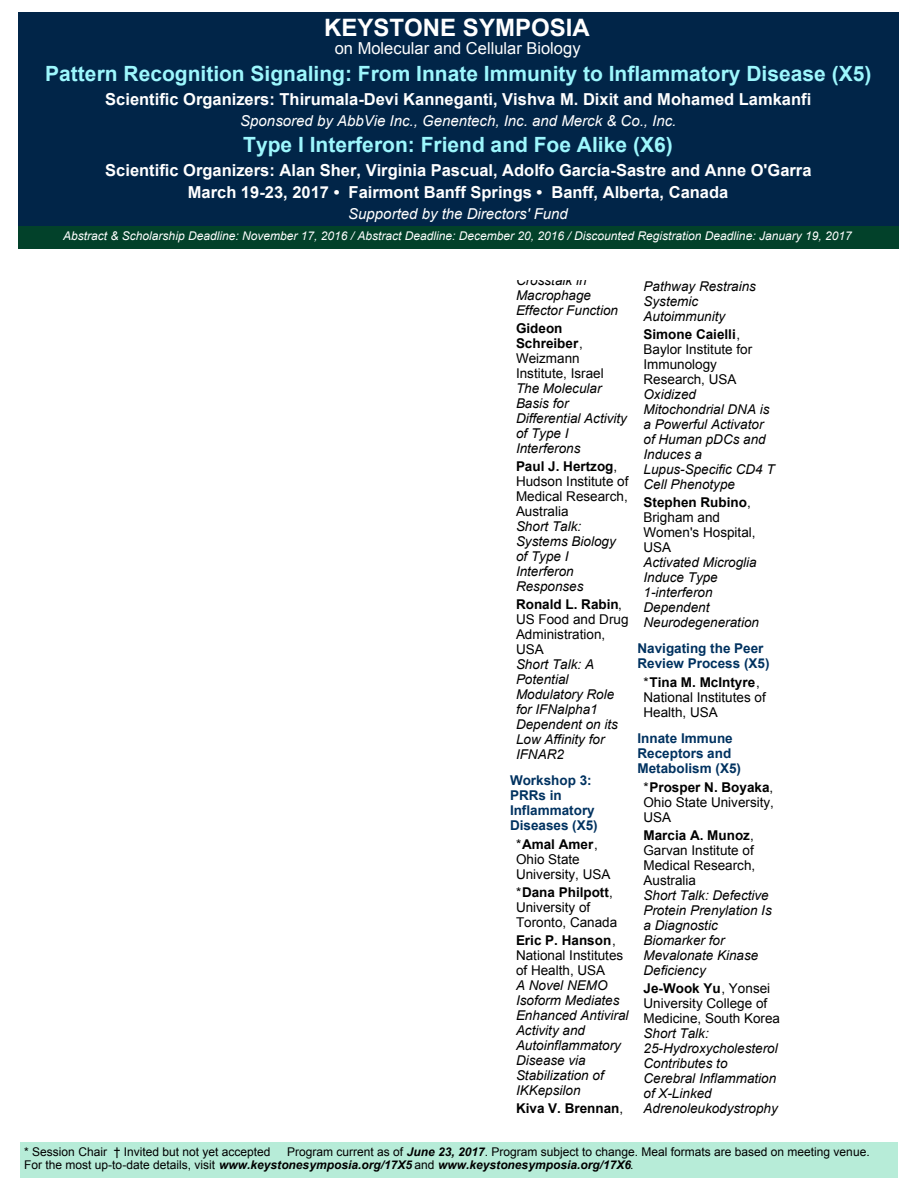
<style>
.page{position:relative;width:918px;height:1188px;background:#fff}
.page>*{position:absolute;margin:0;border:0;box-sizing:border-box;transform-origin:0 0}
.t1{font:700 24px "Arial";color:#fff}
.t2{font:700 21px "Arial";color:#9df7fd}
.t3{font:700 16.5px/22.5px "Arial";color:#fff;text-align:center}
.t4{font:16.5px "Arial";color:#fff}
.t5{font:italic 15px "Arial";color:#fff}
.t6{font:italic 13.5px/15px "Arial";color:#000}
.t7{font:13.5px/15px "Arial";color:#000}
.t8{font:700 13.5px/15px "Arial";color:#003260}
.t9{font:700 13.5px "Arial";color:#000}
.t10{font:12px/13.5px "Arial";color:#000}
.t11{font:italic 12px "Arial";color:#fff}
.s1{font-weight:700}
.s2{font-weight:400}
.s3{font-weight:700;font-style:italic}
</style>
<div class="page">
<div style="left:20px;top:1142px;width:877px;height:36px;background:#b7ecd8"></div>
<div style="left:18px;top:12px;width:881px;height:214px;background:#012548"></div>
<div style="left:18px;top:226px;width:881px;height:23px;background:#02412a"></div>
<h1 class="t1" style="left:324px;top:19px;width:267px">KEYSTONE SYMPOSIA</h1>
<p class="t4" style="left:335px;top:42px;width:247px">on Molecular and Cellular Biology</p>
<h2 class="t2" style="left:45px;top:66px;width:828px">Pattern Recognition Signaling: From Innate Immunity to Inflammatory Disease (X5)</h2>
<p class="t3" style="left:105px;top:89px;width:707px">Scientific Organizers: Thirumala-Devi Kanneganti, Vishva M. Dixit and Mohamed Lamkanfi</p>
<p class="t5" style="left:240px;top:115px;width:438px">Sponsored by AbbVie Inc., Genentech, Inc. and Merck &amp; Co., Inc.</p>
<h2 class="t2" style="left:243px;top:136px;width:431px">Type I Interferon: Friend and Foe Alike (X6)</h2>
<p class="t3" style="left:105px;top:160px;width:708px">Scientific Organizers: Alan Sher, Virginia Pascual, Adolfo García-Sastre and Anne O'Garra<br>March 19-23, 2017 • Fairmont Banff Springs • Banff, Alberta, Canada</p>
<p class="t5" style="left:348px;top:208px;width:221px">Supported by the Directors' Fund</p>
<p class="t11" style="left:63px;top:231px;width:790px">Abstract &amp; Scholarship Deadline: November 17, 2016 / Abstract Deadline: December 20, 2016 / Discounted Registration Deadline: January 19, 2017</p>
<p class="t6" style="left:516px;top:274px;width:104px">Crosstalk in<br>Macrophage<br>Effector Function</p>
<p class="t7" style="left:516px;top:322px;width:89px"><span class="s1">Gideon<br>Schreiber</span>,<br>Weizmann<br>Institute, Israel</p>
<p class="t6" style="left:516px;top:382px;width:113px">The Molecular<br>Basis for<br>Differential Activity of Type I<br>Interferons</p>
<p class="t7" style="left:516px;top:460px;width:114px"><span class="s1">Paul J. Hertzog</span>,<br>Hudson Institute of<br>Medical Research,<br>Australia</p>
<p class="t6" style="left:516px;top:520px;width:101px">Short Talk:<br>Systems Biology of Type I<br>Interferon<br>Responses</p>
<p class="t7" style="left:516px;top:598px;width:114px"><span class="s1">Ronald L. Rabin</span>,<br>US Food and Drug<br>Administration,<br>USA</p>
<p class="t6" style="left:516px;top:658px;width:104px">Short Talk: A<br>Potential<br>Modulatory Role for IFNalpha1<br>Dependent on its<br>Low Affinity for<br>IFNAR2</p>
<p class="t8" style="left:510px;top:774px;width:89px">Workshop 3:<br>PRRs in<br>Inflammatory<br>Diseases (X5)</p>
<p class="t7" style="left:516px;top:838px;width:96px">*<span class="s1">Amal Amer</span>,<br>Ohio State<br>University, USA</p>
<p class="t7" style="left:516px;top:886px;width:103px">*<span class="s1">Dana Philpott</span>,<br>University of<br>Toronto, Canada</p>
<p class="t7" style="left:516px;top:934px;width:109px"><span class="s1">Eric P. Hanson</span>,<br>National Institutes of Health, USA</p>
<p class="t6" style="left:516px;top:979px;width:114px">A Novel NEMO<br>Isoform Mediates<br>Enhanced Antiviral<br>Activity and<br>Autoinflammatory<br>Disease via<br>Stabilization of<br>IKKepsilon</p>
<p class="t9" style="left:516px;top:1103px;width:109px">Kiva V. Brennan<span class="s2">,</span></p>
<p class="t6" style="left:644px;top:280px;width:114px">Pathway Restrains<br>Systemic<br>Autoimmunity</p>
<p class="t7" style="left:644px;top:328px;width:110px"><span class="s1">Simone Caielli</span>,<br>Baylor Institute for<br>Immunology<br>Research, USA</p>
<p class="t6" style="left:644px;top:388px;width:133px">Oxidized<br>Mitochondrial DNA is a Powerful Activator of Human pDCs and<br>Induces a<br>Lupus-Specific CD4 T<br>Cell Phenotype</p>
<p class="t7" style="left:644px;top:496px;width:114px"><span class="s1">Stephen Rubino</span>,<br>Brigham and<br>Women's Hospital,<br>USA</p>
<p class="t6" style="left:644px;top:556px;width:117px">Activated Microglia<br>Induce Type<br>1-interferon<br>Dependent<br>Neurodegeneration</p>
<p class="t8" style="left:638px;top:642px;width:134px">Navigating the Peer<br>Review Process (X5)</p>
<p class="t7" style="left:644px;top:676px;width:124px">*<span class="s1">Tina M. McIntyre</span>,<br>National Institutes of<br>Health, USA</p>
<p class="t8" style="left:638px;top:732px;width:105px">Innate Immune<br>Receptors and<br>Metabolism (X5)</p>
<p class="t7" style="left:644px;top:781px;width:132px;text-align:justify">*<span class="s1">Prosper N. Boyaka</span>, Ohio State University, USA</p>
<p class="t7" style="left:644px;top:829px;width:113px;text-align:justify"><span class="s1">Marcia A. Munoz</span>, Garvan Institute of Medical Research, Australia</p>
<p class="t6" style="left:644px;top:889px;width:130px">Short Talk: Defective<br>Protein Prenylation Is a Diagnostic<br>Biomarker for<br>Mevalonate Kinase<br>Deficiency</p>
<p class="t7" style="left:644px;top:982px;width:138px"><span class="s1">Je-Wook Yu</span>, Yonsei<br>University College of<br>Medicine, South Korea</p>
<p class="t6" style="left:644px;top:1027px;width:136px">Short Talk:<br>25-Hydroxycholesterol<br>Contributes to<br>Cerebral Inflammation of X-Linked<br>Adrenoleukodystrophy</p>
<p class="t10" style="left:24px;top:1146px;width:248px">* Session Chair † Invited but not yet accepted</p>
<p class="t10" style="left:24px;top:1146px;width:847px;text-indent:263px">Program current as of <span class="s3">June 23, 2017</span>. Program subject to change. Meal formats are based on meeting venue.<br>For the most up-to-date details, visit <span class="s3">www.keystonesymposia.org/17X5</span> and <span class="s3">www.keystonesymposia.org/17X6</span>.</p>
</div>
